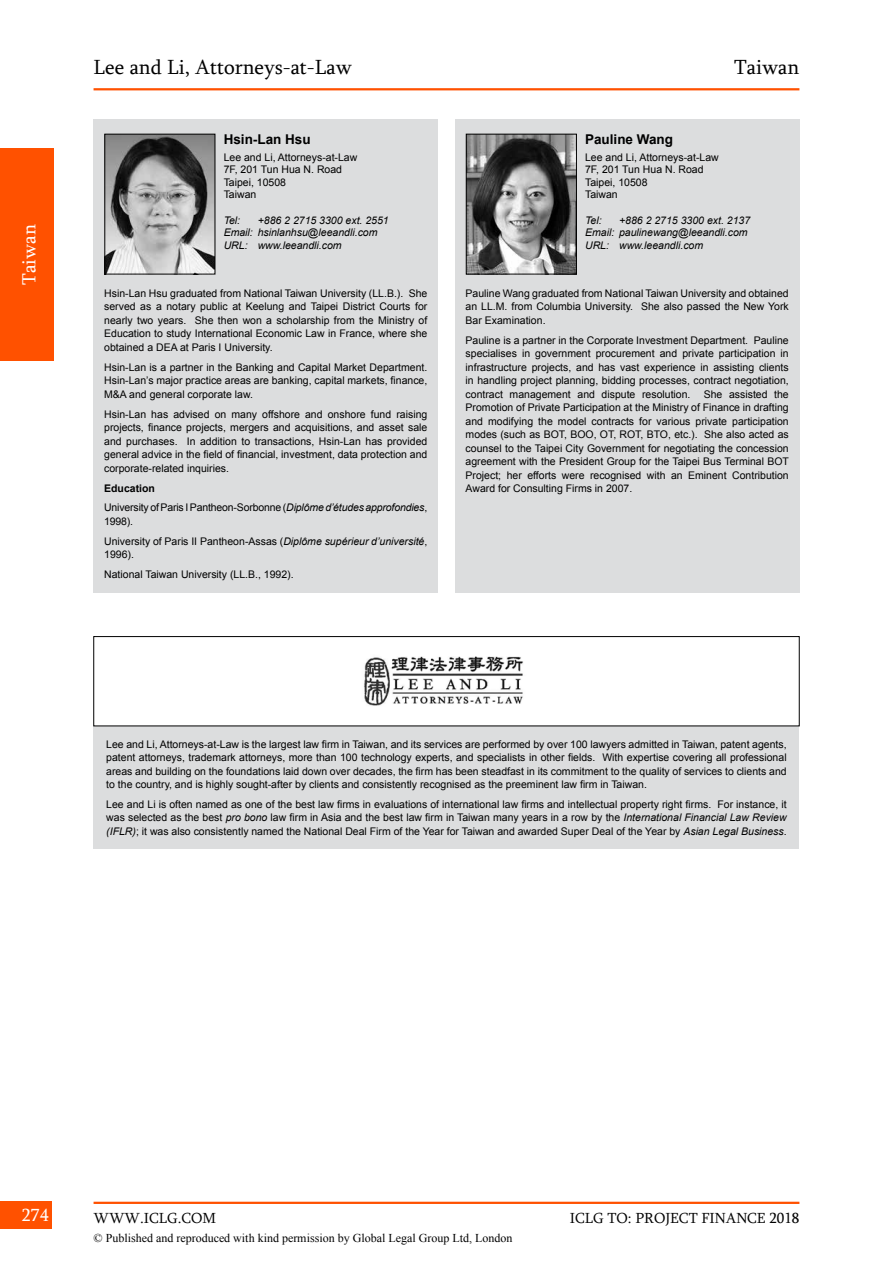
<style>
.page{position:relative;width:893px;height:1263px;background:#fff}
.page>*{position:absolute;margin:0;border:0;box-sizing:border-box;transform-origin:0 0}
.t1{font:21px "Sylfaen";color:#000}
.t2{font:19.5px "Sylfaen";color:#fff}
.t3{font:18px "Sylfaen";color:#fff}
.t4{font:15px "Sylfaen";color:#000}
.t5{font:700 13.5px "Arial";color:#000}
.t6{font:12px "Times New Roman";color:#000}
.t7{font:10.5px/13.5px "Arial";color:#000;text-align:justify}
.t8{font:italic 10.5px/12.6px "Arial";color:#000}
.s1{font-weight:700}
.s2{font-style:italic}
</style>
<div class="page">
<div style="left:0;top:1201px;width:52px;height:28px;background:#ff5100"></div>
<hr style="left:94px;top:1202px;width:705px;height:2px;background:#ff5100">
<div style="left:0;top:148px;width:53px;height:213px;background:#ff5100"></div>
<hr style="left:94px;top:88px;width:705px;height:2px;background:#ff5100">
<div style="left:94px;top:726px;width:705px;height:123px;background:#dcddde"></div>
<img style="left:364px;top:656px;width:159px;height:50px">
<div style="left:94px;top:636px;width:705px;height:90px;border:1px solid #000"></div>
<div style="left:94px;top:119px;width:344px;height:474px;background:#dcddde"></div>
<img style="left:107px;top:136px;width:106px;height:136px">
<div style="left:105px;top:134px;width:110px;height:140px;border:1px solid #000"></div>
<div style="left:455px;top:119px;width:344px;height:474px;background:#dcddde"></div>
<img style="left:468px;top:136px;width:107px;height:136px">
<div style="left:466px;top:134px;width:111px;height:140px;border:1px solid #000"></div>
<h2 class="t2" style="left:16px;top:285px;width:62px;rotate:-90deg">Taiwan</h2>
<h1 class="t1" style="left:94px;top:53px;width:260px">Lee and Li, Attorneys-at-Law</h1>
<h1 class="t1" style="left:734px;top:53px;width:67px">Taiwan</h1>
<p class="t5" style="left:224px;top:130px;width:89px">Hsin-Lan Hsu</p>
<p class="t7" style="left:224px;top:151px;width:135px;line-height:12.6px;text-align:left">Lee and Li, Attorneys-at-Law<br>7F, 201 Tun Hua N. Road<br>Taipei, 10508<br>Taiwan</p>
<p class="t8" style="left:224px;top:214px;width:18px">Tel:</p>
<p class="t8" style="left:224px;top:214px;width:167px;text-indent:34px">+886 2 2715 3300 ext. 2551<br>Email: hsinlanhsu@leeandli.com<br>URL: www.leeandli.com</p>
<p class="t7" style="left:104px;top:286px;width:325px">Hsin-Lan Hsu graduated from National Taiwan University (LL.B.). She served as a notary public at Keelung and Taipei District Courts for nearly two years. She then won a scholarship from the Ministry of Education to study International Economic Law in France, where she obtained a DEA at Paris I University.</p>
<p class="t7" style="left:104px;top:360px;width:325px">Hsin-Lan is a partner in the Banking and Capital Market Department.<br>Hsin-Lan’s major practice areas are banking, capital markets, finance, M&amp;A and general corporate law.</p>
<p class="t7" style="left:104px;top:407px;width:325px">Hsin-Lan has advised on many offshore and onshore fund raising projects, finance projects, mergers and acquisitions, and asset sale and purchases. In addition to transactions, Hsin-Lan has provided general advice in the field of financial, investment, data protection and corporate-related inquiries.</p>
<p class="t7" style="left:104px;top:478px;width:325px;line-height:20px"><span class="s1">Education<br></span>University of Paris I Pantheon-Sorbonne (<span class="s2">Diplôme d’études approfondies</span>,</p>
<p class="t7" style="left:104px;top:511px;width:325px;line-height:20px">1998).<br>University of Paris II Pantheon-Assas (<span class="s2">Diplôme supérieur d’université</span>,</p>
<p class="t7" style="left:104px;top:545px;width:191px;line-height:20px">1996).<br>National Taiwan University (LL.B., 1992).</p>
<p class="t5" style="left:585px;top:130px;width:90px">Pauline Wang</p>
<p class="t7" style="left:585px;top:151px;width:135px;line-height:12.6px;text-align:left">Lee and Li, Attorneys-at-Law<br>7F, 201 Tun Hua N. Road<br>Taipei, 10508<br>Taiwan</p>
<p class="t8" style="left:585px;top:214px;width:18px">Tel:</p>
<p class="t8" style="left:585px;top:214px;width:167px;text-indent:34px">+886 2 2715 3300 ext. 2137<br>Email: paulinewang@leeandli.com<br>URL: www.leeandli.com</p>
<p class="t7" style="left:466px;top:286px;width:325px">Pauline Wang graduated from National Taiwan University and obtained an LL.M. from Columbia University. She also passed the New York Bar Examination.</p>
<p class="t7" style="left:466px;top:333px;width:325px">Pauline is a partner in the Corporate Investment Department. Pauline specialises in government procurement and private participation in infrastructure projects, and has vast experience in assisting clients in handling project planning, bidding processes, contract negotiation, contract management and dispute resolution.</p>
<p class="t7" style="left:466px;top:387px;width:325px;text-indent:238px">She assisted the Promotion of Private Participation at the Ministry of Finance in drafting and modifying the model contracts for various private participation modes (such as BOT, BOO, OT, ROT, BTO, etc.). She also acted as counsel to the Taipei City Government for negotiating the concession agreement with the President Group for the Taipei Bus Terminal BOT Project; her efforts were recognised with an Eminent Contribution Award for Consulting Firms in 2007.</p>
<p class="t7" style="left:106px;top:737px;width:682px">Lee and Li, Attorneys-at-Law is the largest law firm in Taiwan, and its services are performed by over 100 lawyers admitted in Taiwan, patent agents, patent attorneys, trademark attorneys, more than 100 technology experts, and specialists in other fields. With expertise covering all professional areas and building on the foundations laid down over decades, the firm has been steadfast in its commitment to the quality of services to clients and to the country, and is highly sought-after by clients and consistently recognised as the preeminent law firm in Taiwan.</p>
<p class="t7" style="left:106px;top:798px;width:682px">Lee and Li is often named as one of the best law firms in evaluations of international law firms and intellectual property right firms. For instance, it was selected as the best <span class="s2">pro bono</span> law firm in Asia and the best law firm in Taiwan many years in a row by the <span class="s2">International Financial Law Review (IFLR)</span>; it was also consistently named the National Deal Firm of the Year for Taiwan and awarded Super Deal of the Year by <span class="s2">Asian Legal Business</span>.</p>
<h3 class="t3" style="left:22px;top:1202px;width:29px">274</h3>
<h3 class="t4" style="left:94px;top:1208px;width:124px">WWW.ICLG.COM</h3>
<h3 class="t4" style="left:570px;top:1208px;width:231px">ICLG TO: PROJECT FINANCE 2018</h3>
<p class="t6" style="left:94px;top:1229px;width:420px">© Published and reproduced with kind permission by Global Legal Group Ltd, London</p>
</div>
